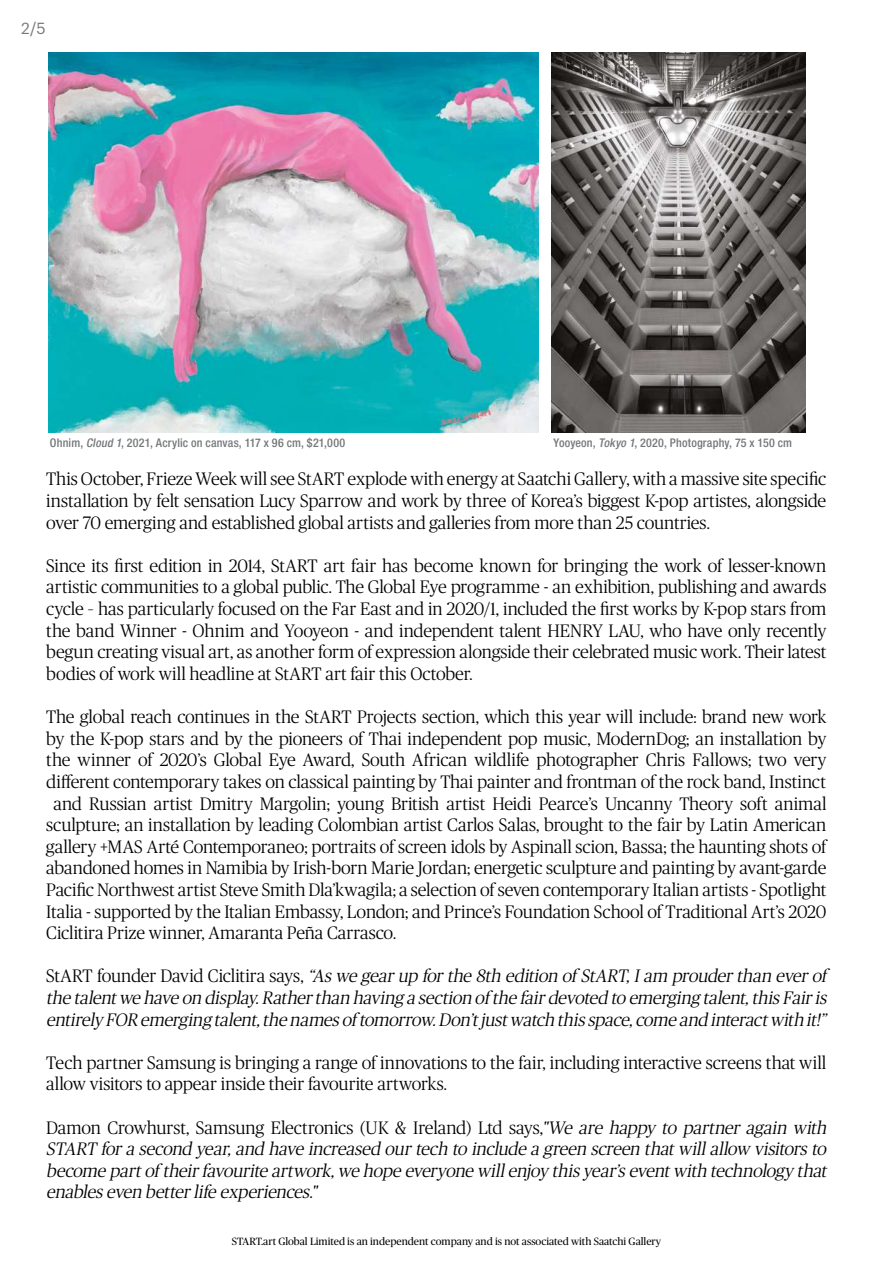
<style>
.page{position:relative;width:893px;height:1263px;background:#fff}
.page>*{position:absolute;margin:0;border:0;box-sizing:border-box;transform-origin:0 0}
.t1{font:300 18px/21.6px "Publico";letter-spacing:-.005em;color:#000;text-align:justify}
.t2{font:italic 300 18px/21.6px "Publico";letter-spacing:-.015em;color:#000}
.t3{font:15.75px "Graphik";color:#757779}
.t4{font:500 condensed 12px "Helvetica Neue LT Std";letter-spacing:.015em;color:#757779}
.t5{font:10.5px "Publico";color:#000}
.s1{font-style:italic}
.s2{font-style:normal}
</style>
<div class="page">
<img style="left:48px;top:52px;width:490px;height:381px">
<img style="left:552px;top:52px;width:253px;height:381px">
<p class="t3" style="left:21px;top:17px;width:26px">2/5</p>
<p class="t4" style="left:50px;top:436px;width:297px">Ohnim, <span class="s1">Cloud 1</span>, 2021, Acrylic on canvas, 117 x 96 cm, $21,000</p>
<p class="t4" style="left:554px;top:436px;width:240px">Yooyeon, <span class="s1">Tokyo 1</span>, 2020, Photography, 75 x 150 cm</p>
<p class="t1" style="left:46px;top:467px;width:782px">This October, Frieze Week will see StART explode with energy at Saatchi Gallery, with a massive site specific installation by felt sensation Lucy Sparrow and work by three of Korea’s biggest K-pop artistes, alongside over 70 emerging and established global artists and galleries from more than 25 countries.</p>
<p class="t1" style="left:46px;top:554px;width:782px">Since its first edition in 2014, StART art fair has become known for bringing the work of lesser-known artistic communities to a global public. The Global Eye programme - an exhibition, publishing and awards cycle – has particularly focused on the Far East and in 2020/1, included the first works by K-pop stars from the band Winner - Ohnim and Yooyeon - and independent talent HENRY LAU, who have only recently begun creating visual art, as another form of expression alongside their celebrated music work. Their latest bodies of work will headline at StART art fair this October.</p>
<p class="t1" style="left:46px;top:705px;width:782px">The global reach continues in the StART Projects section, which this year will include: brand new work</p>
<p class="t1" style="left:46px;top:726px;width:781px">by the K-pop stars and by the pioneers of Thai independent pop music, ModernDog; an installation by</p>
<p class="t1" style="left:46px;top:748px;width:782px">the winner of 2020’s Global Eye Award, South African wildlife photographer Chris Fallows; two very</p>
<p class="t1" style="left:46px;top:770px;width:781px">different contemporary takes on classical painting by Thai painter and frontman of the rock band, Instinct</p>
<p class="t1" style="left:53px;top:791px;width:774px">and Russian artist Dmitry Margolin; young British artist Heidi Pearce’s Uncanny Theory soft animal</p>
<p class="t1" style="left:46px;top:813px;width:781px">sculpture; an installation by leading Colombian artist Carlos Salas, brought to the fair by Latin American</p>
<p class="t1" style="left:46px;top:834px;width:782px">gallery +MAS Arté Contemporaneo; portraits of screen idols by Aspinall scion, Bassa; the haunting shots of</p>
<p class="t1" style="left:46px;top:856px;width:782px">abandoned homes in Namibia by Irish-born Marie Jordan; energetic sculpture and painting by avant-garde</p>
<p class="t1" style="left:46px;top:878px;width:781px">Pacific Northwest artist Steve Smith Dla’kwagila; a selection of seven contemporary Italian artists - Spotlight</p>
<p class="t1" style="left:46px;top:899px;width:782px">Italia - supported by the Italian Embassy, London; and Prince’s Foundation School of Traditional Art’s 2020</p>
<p class="t1" style="left:46px;top:921px;width:351px">Ciclitira Prize winner, Amaranta Peña Carrasco.</p>
<p class="t2" style="left:46px;top:964px;width:786px"><span class="s2">S t A R T fo u n d e r D a v i d C i c l i t i r a s a y s ,</span> “Aswe gearup forthe 8th edition of StART,Iam prouderthan everof the talentwe have on display.Ratherthan having a section of the fairdevoted to emerging talent,thisFairis entirely FOR emerging talent,the namesof tomorrow.Don’tjustwatch thisspace,come and interactwith it!”</p>
<p class="t1" style="left:46px;top:1050px;width:781px">Tech partner Samsung is bringing a range of innovations to the fair, including interactive screens that will allow visitors to appear inside their favourite artworks.</p>
<p class="t2" style="left:46px;top:1115px;width:785px;text-align:justify"><span class="s2">Damon Crowhurst, Samsung Electronics (UK &amp; Ireland) Ltd says,</span>"We are happy to partner again with START fora second year,and have increased ourtech to include a green screen thatwillallow visitorsto become partof theirfavourite artwork,we hope everyone willenj oy thisyear’seventwith technology that enableseven betterlife experiences."</p>
<p class="t5" style="left:232px;top:1233px;width:431px">START.art Global Limited is an independent company and is not associated with Saatchi Gallery</p>
</div>
